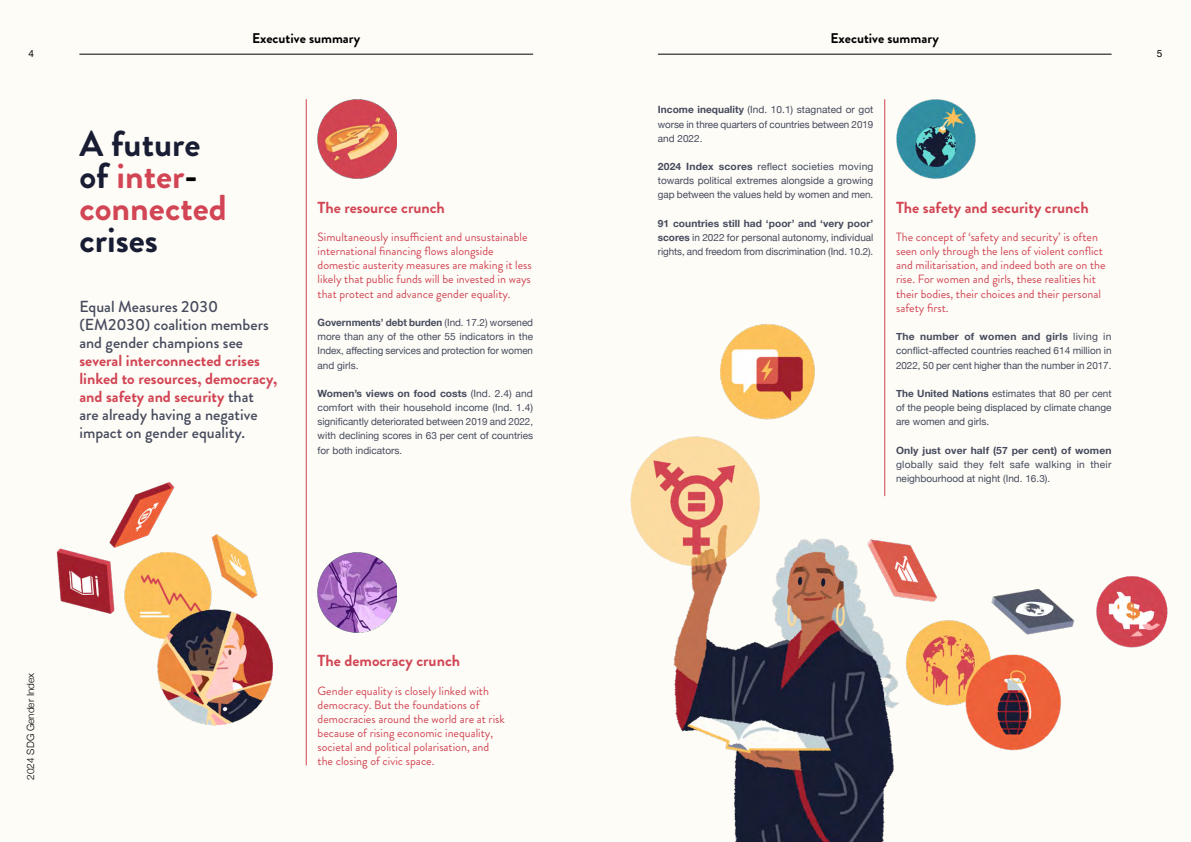
<style>
.page{position:relative;width:1191px;height:842px;background:#fff}
.page>*{position:absolute;margin:0;border:0;box-sizing:border-box;transform-origin:0 0}
.t1{font:700 36px/32px "Brandon Grotesque";color:#d24554}
.t2{font:700 36px "Brandon Grotesque";color:#181d33}
.t3{font:700 16px/18px "Brandon Grotesque";color:#d24554}
.t4{font:500 16px/18px "Brandon Grotesque";color:#464a5c}
.t5{font:700 14px "Brandon Grotesque";color:#000}
.t6{font:12px/14.2px "Brandon Grotesque";color:#d24554}
.t7{font:10px/14.2px "Helvetica Neue";color:#464a5c;text-align:justify}
.t8{font:10px/14.2px "Helvetica Neue";letter-spacing:.02em;color:#464a5c}
.t9{font:700 10px "Helvetica Neue";letter-spacing:.01em;color:#464a5c}
.t10{font:300 10px "Helvetica Neue";color:#000}
.t11{font:10px "Helvetica Neue";color:#000}
.s1{color:#181d33}
.s2{font-weight:500;color:#464a5c}
.s3{font-weight:700}
</style>
<div class="page">
<div style="left:0;top:0;width:595px;height:842px;background:#fdfcf7"></div>
<div style="left:595px;top:0;width:596px;height:842px;background:#fdfcf7"></div>
<img style="left:317px;top:553px;width:80px;height:79px">
<img style="left:630px;top:298px;width:538px;height:544px">
<img style="left:57px;top:482px;width:215px;height:244px">
<div style="left:533px;top:581px;width:125px;height:261px;background:#fdfcf7"></div>
<img style="left:317px;top:99px;width:80px;height:80px">
<img style="left:896px;top:99px;width:79px;height:80px">
<hr style="left:658px;top:54px;width:453px;height:1px;background:#000">
<hr style="left:79px;top:54px;width:454px;height:1px;background:#000">
<hr style="left:306px;top:99px;width:1px;height:666px;background:#d24554">
<hr style="left:884px;top:99px;width:1px;height:397px;background:#d24554">
<h3 class="t5" style="left:252px;top:28px;width:110px">Executive summary</h3>
<h3 class="t5" style="left:830px;top:28px;width:110px">Executive summary</h3>
<p class="t11" style="left:28px;top:46px;width:7px">4</p>
<p class="t11" style="left:1157px;top:46px;width:7px">5</p>
<h1 class="t1" style="left:79px;top:128px;width:149px"><span class="s1">A future of</span> inter&shy;connected</h1>
<h1 class="t2" style="left:79px;top:214px;width:80px">crises</h1>
<h2 class="t4" style="left:79px;top:298px;width:191px">Equal Measures 2030 (EM2030) coalition members and gender champions see</h2>
<h2 class="t3" style="left:79px;top:352px;width:199px">several interconnected crises linked to resources, democracy, and safety and security <span class="s2">that are already having a negative impact on gender equality.</span></h2>
<h2 class="t3" style="left:317px;top:198px;width:129px">The resource crunch</h2>
<p class="t6" style="left:317px;top:230px;width:216px">Simultaneously insufficient and unsustainable international financing flows alongside domestic austerity measures are making it less likely that public funds will be invested in ways that protect and advance gender equality.</p>
<p class="t7" style="left:317px;top:316px;width:217px"><span class="s3">Governments’ debt burden</span> (Ind. 17.2) worsened more than any of the other 55 indicators in the Index, affecting services and protection for women and girls.</p>
<p class="t7" style="left:317px;top:387px;width:217px"><span class="s3">Women’s views on food costs</span> (Ind. 2.4) and comfort with their household income (Ind. 1.4) significantly deteriorated between 2019 and 2022, with declining scores in 63 per cent of countries for both indicators.</p>
<p class="t10" style="left:22px;top:780px;width:108px;rotate:-90deg">2024 SDG Gender Index</p>
<h2 class="t3" style="left:317px;top:652px;width:144px">The democracy crunch</h2>
<p class="t6" style="left:317px;top:683px;width:189px">Gender equality is closely linked with democracy. But the foundations of democracies around the world are at risk because of rising economic inequality, societal and political polarisation, and the closing of civic space.</p>
<p class="t7" style="left:658px;top:103px;width:217px"><span class="s3">Income inequality</span> (Ind. 10.1) stagnated or got worse in three quarters of countries between 2019 and 2022.</p>
<p class="t7" style="left:658px;top:160px;width:217px"><span class="s3">2024 Index scores</span> reflect societies moving towards political extremes alongside a growing gap between the values held by women and men.</p>
<p class="t7" style="left:658px;top:217px;width:217px"><span class="s3">91 countries still had ‘poor’ and ‘very poor’ scores</span> in 2022 for personal autonomy, individual rights, and freedom from discrimination (Ind. 10.2).</p>
<h2 class="t3" style="left:896px;top:198px;width:194px">The safety and security crunch</h2>
<p class="t6" style="left:896px;top:230px;width:211px">The concept of ‘safety and security’ is often seen only through the lens of violent conflict and militarisation, and indeed both are on the rise. For women and girls, these realities hit their bodies, their choices and their personal safety first.</p>
<p class="t7" style="left:896px;top:330px;width:217px"><span class="s3">The number of women and girls</span> living in conflict-affected countries reached 614 million in 2022, 50 per cent higher than the number in 2017.</p>
<p class="t7" style="left:896px;top:387px;width:217px"><span class="s3">The United Nations</span> estimates that 80 per cent of the people being displaced by climate change are women and girls.</p>
<p class="t9" style="left:896px;top:442px;width:217px">Only just over half (57 per cent) of women</p>
<p class="t8" style="left:896px;top:458px;width:217px">globally said they felt safe walking in their neighbourhood at night (Ind. 16.3).</p>
</div>
